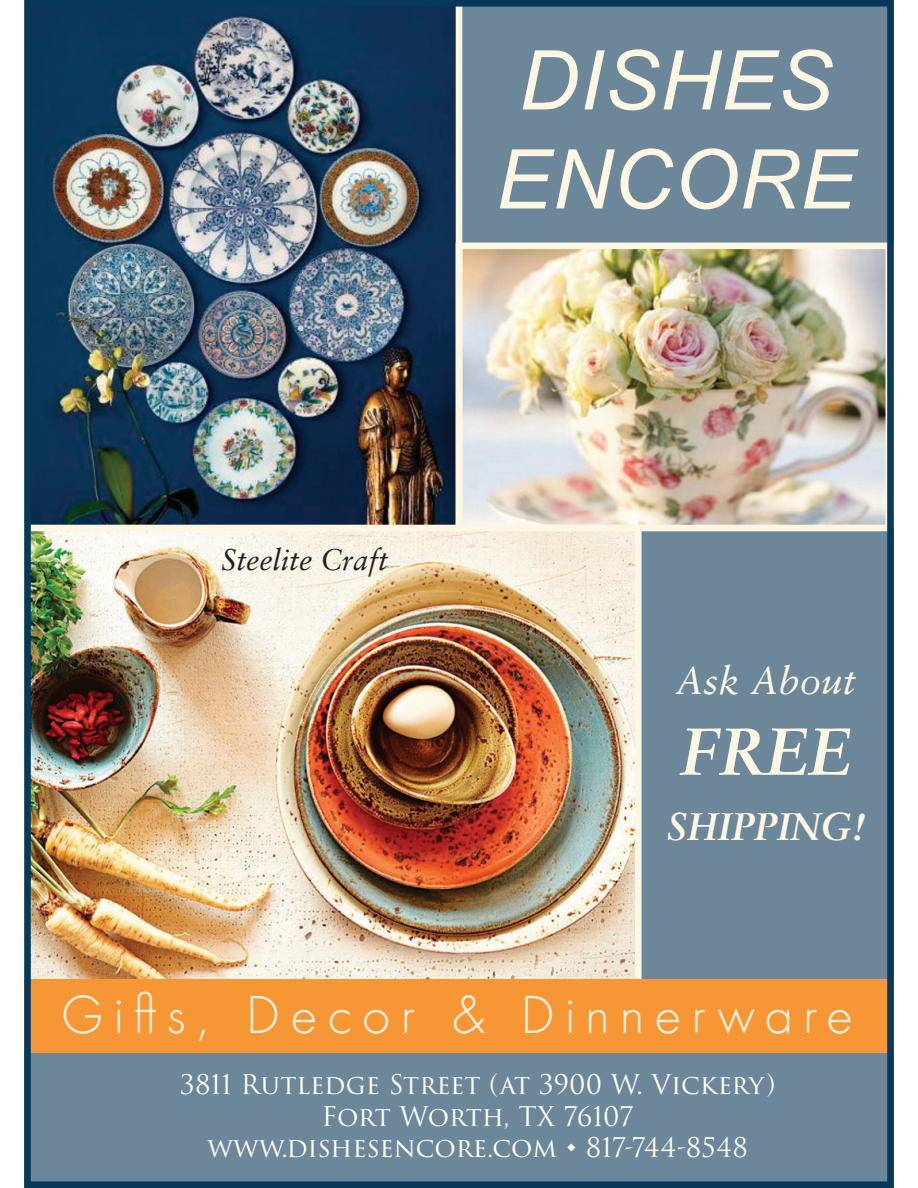
<style>
.page{position:relative;width:918px;height:1188px;background:#fff}
.page>*{position:absolute;margin:0;border:0;box-sizing:border-box;transform-origin:0 0}
.t1{font:italic 82.5px/99px "Arial";letter-spacing:.015em;color:#fdf6e3}
.t2{font:italic 700 66.6px "Sabon LT";color:#fdf6e3}
.t3{font:300 49.5px "Buick Futura ND";letter-spacing:.2em;color:#f7f2e4}
.t4{font:italic 700 38.55px "Sabon LT";color:#fdf6e3}
.t5{font:italic 38.55px "Sabon LT";color:#fdf6e3}
.t6{font:italic 29.7px "Sabon LT";color:#231f20}
.t7{font:26.4px/31.7px "Trajan Pro 3";letter-spacing:-.005em;color:#fff;text-align:center}
</style>
<div class="page">
<img style="left:24px;top:0;width:870px;height:1188px">
<p class="t1" style="left:496px;top:32px;width:361px">DISHES<br>ENCORE</p>
<p class="t6" style="left:222px;top:542px;width:168px">Steelite Craft</p>
<p class="t5" style="left:676px;top:658px;width:182px">Ask About</p>
<p class="t2" style="left:680px;top:711px;width:173px">FREE</p>
<p class="t4" style="left:666px;top:804px;width:200px">SHIPPING!</p>
<p class="t3" style="left:61px;top:985px;width:794px">Gifts, Decor &amp; Dinnerware</p>
<p class="t7" style="left:180px;top:1070px;width:597px">3811 Rutledge Street (at 3900 W. Vickery)<br>Fort Worth, TX 76107 www.dishesencore.com ◆ 817-744-8548</p>
</div>
